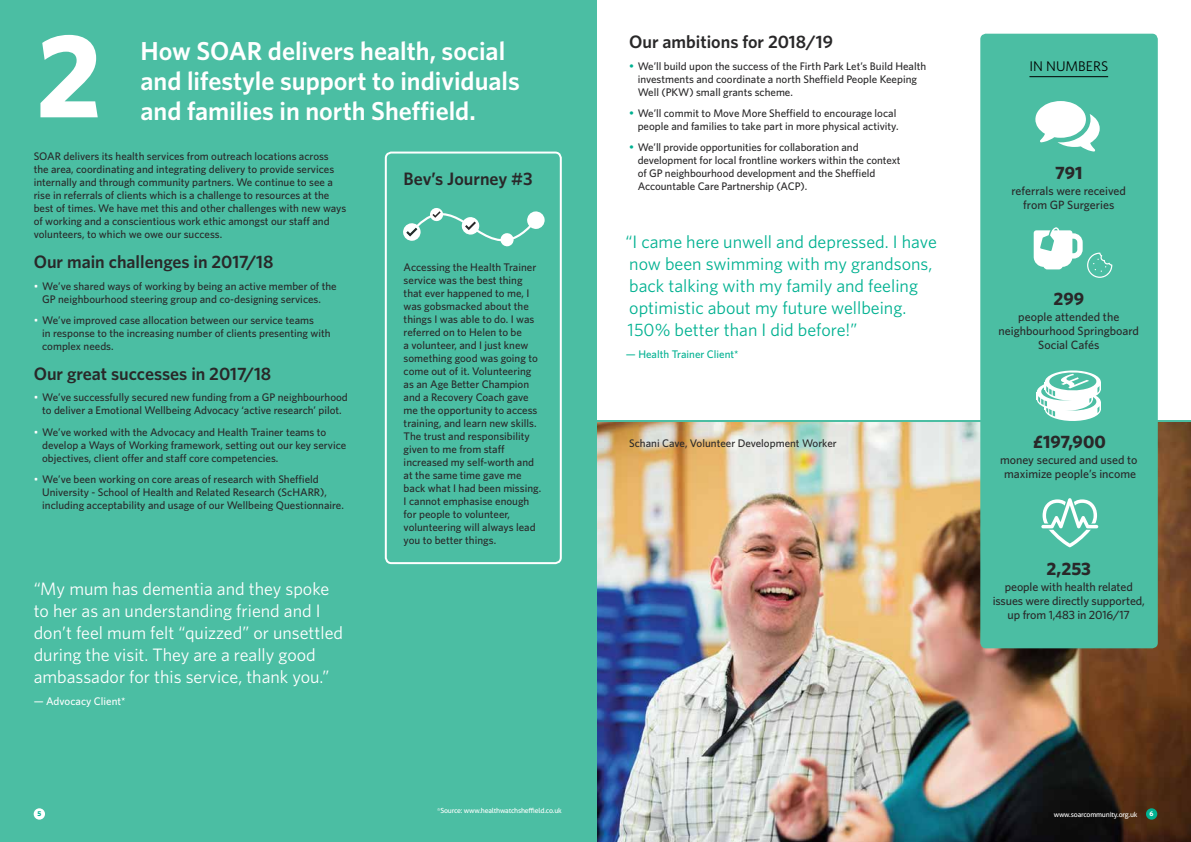
<style>
.page{position:relative;width:1191px;height:842px;background:#fff}
.page>*{position:absolute;margin:0;border:0;box-sizing:border-box;transform-origin:0 0}
.t1{font:700 120px "Whitney";color:#fff}
.t2{font:600 26px/30px "Whitney";color:#fff}
.t3{font:18px/22px "Whitney";color:#fff}
.t4{font:18px/22px "Whitney";color:#00b191}
.t5{font:600 18px "Whitney";color:#292829}
.t6{font:700 18px "Whitney";color:#292829}
.t7{font:14px "Whitney";color:#000}
.t8{font:500 12px/14px "Whitney";color:#292829;text-align:center}
.t9{font:500 11px/13px "Whitney";color:#292829}
.t10{font:500 11px "Whitney";color:#00b191}
.t11{font:500 11px "Whitney";color:#fff}
.t12{font:7px "Aller";letter-spacing:-.025em;color:#fff}
.t13{font:700 7px "Whitney";color:#00b191}
.t14{font:700 7px "Whitney";color:#fff}
.s1{font-weight:400;color:#fff}
.s2{font-family:"Aller";font-weight:700;color:#00b191}
</style>
<div class="page">
<img style="left:596px;top:422px;width:595px;height:420px">
<hr style="left:596px;top:420px;width:595px;height:2px;background:#4bbea3">
<div style="left:0;top:0;width:596px;height:842px;background:#4bbea3"></div>
<div style="left:34px;top:808px;width:11px;height:12px;background:#fff;border-radius:50%"></div>
<div style="left:1146px;top:808px;width:11px;height:12px;background:#00b191;border-radius:50%"></div>
<div style="left:385px;top:152px;width:177px;height:412px;border:2px solid #fff;border-radius:6px"></div>
<div style="left:980px;top:34px;width:177px;height:614px;background:#4bbea3;border-radius:6px"></div>
<hr style="left:1029px;top:76px;width:79px;height:1px;background:#000">
<svg style="left:1036px;top:370px;width:65px;height:51px"></svg>
<svg style="left:1041px;top:498px;width:58px;height:49px"></svg>
<svg style="left:1033px;top:227px;width:79px;height:51px"></svg>
<svg style="left:1035px;top:101px;width:64px;height:51px"></svg>
<svg style="left:403px;top:208px;width:142px;height:39px"></svg>
<h1 class="t1" style="left:36px;top:-5px;width:68px">2</h1>
<h2 class="t2" style="left:140px;top:36px;width:381px">How SOAR delivers health, social and lifestyle support to individuals</h2>
<h2 class="t2" style="left:140px;top:96px;width:337px">and families in north Sheffield.</h2>
<p class="t9" style="left:34px;top:150px;width:314px">SOAR delivers its health services from outreach locations across the area, coordinating and integrating delivery to provide services internally and through community partners. We continue to see a rise in referrals of clients which is a challenge to resources at the best of times. We have met this and other challenges with new ways of working and a conscientious work ethic amongst our staff and volunteers, to which we owe our success.</p>
<h3 class="t5" style="left:34px;top:250px;width:241px">Our main challenges in 2017/18</h3>
<p class="t9" style="left:42px;top:279px;width:296px;text-indent:-9px"><span class="s1">•</span> We’ve shared ways of working by being an active member of the<br>GP neighbourhood steering group and co-designing services.</p>
<p class="t9" style="left:42px;top:314px;width:290px;text-indent:-9px"><span class="s1">•</span> We’ve improved case allocation between our service teams<br>in response to the increasing number of clients presenting with complex needs.</p>
<h3 class="t5" style="left:34px;top:362px;width:239px">Our great successes in 2017/18</h3>
<p class="t9" style="left:34px;top:391px;width:316px;text-align:center"><span class="s1">•</span> We’ve successfully secured new funding from a GP neighbourhood to deliver a Emotional Wellbeing Advocacy ‘active research’ pilot.</p>
<p class="t9" style="left:42px;top:425px;width:305px;text-indent:-9px"><span class="s1">•</span> We’ve worked with the Advocacy and Health Trainer teams to develop a Ways of Working framework, setting out our key service objectives, client offer and staff core competencies.</p>
<p class="t9" style="left:42px;top:473px;width:303px;text-indent:-9px"><span class="s1">•</span> We’ve been working on core areas of research with Sheffield<br>University - School of Health and Related Research (ScHARR), including acceptability and usage of our Wellbeing Questionnaire.</p>
<h3 class="t5" style="left:404px;top:167px;width:131px">Bev’s Journey #3</h3>
<p class="t9" style="left:404px;top:261px;width:139px">Accessing the Health Trainer service was the best thing that ever happened to me, I was gobsmacked about the things I was able to do. I was referred on to Helen to be<br>a volunteer, and I just knew something good was going to come out of it. Volunteering as an Age Better Champion and a Recovery Coach gave me the opportunity to access training, and learn new skills.<br>The trust and responsibility given to me from staff increased my self-worth and at the same time gave me back what I had been missing.<br>I cannot emphasise enough for people to volunteer, volunteering will always lead you to better things.</p>
<h3 class="t3" style="left:34px;top:578px;width:311px">“My mum has dementia and they spoke to her as an understanding friend and I don’t feel mum felt “quizzed” or unsettled during the visit. They are a really good ambassador for this service, thank you.”</h3>
<p class="t11" style="left:34px;top:694px;width:93px">— Advocacy Client*</p>
<h3 class="t5" style="left:629px;top:30px;width:205px">Our ambitions for 2018/19</h3>
<p class="t9" style="left:637px;top:59px;width:290px;text-indent:-9px"><span class="s2">•</span> We’ll build upon the success of the Firth Park Let’s Build Health investments and coordinate a north Sheffield People Keeping<br>Well (PKW) small grants scheme.</p>
<p class="t9" style="left:629px;top:106px;width:271px;text-align:right"><span class="s2">•</span> We’ll commit to Move More Sheffield to encourage local people and families to take part in more physical activity.</p>
<p class="t9" style="left:637px;top:141px;width:264px;text-indent:-9px"><span class="s2">•</span> We’ll provide opportunities for collaboration and development for local frontline workers within the context of GP neighbourhood development and the Sheffield Accountable Care Partnership (ACP).</p>
<h3 class="t4" style="left:625px;top:231px;width:313px">“I came here unwell and depressed. I have now been swimming with my grandsons, back talking with my family and feeling optimistic about my future wellbeing.<br>150% better than I did before!”</h3>
<p class="t10" style="left:626px;top:347px;width:114px">— Health Trainer Client*</p>
<p class="t9" style="left:629px;top:436px;width:209px">Schani Cave, Volunteer Development Worker</p>
<p class="t7" style="left:1029px;top:56px;width:80px">IN NUMBERS</p>
<h3 class="t6" style="left:1055px;top:161px;width:29px">791</h3>
<p class="t8" style="left:1011px;top:183px;width:116px">referrals were received from GP Surgeries</p>
<h3 class="t6" style="left:1053px;top:287px;width:32px">299</h3>
<p class="t8" style="left:998px;top:310px;width:142px">people attended the neighbourhood Springboard<br>Social Cafés</p>
<h3 class="t6" style="left:1033px;top:430px;width:74px">£197,900</h3>
<p class="t8" style="left:1000px;top:453px;width:139px">money secured and used to maximize people’s income</p>
<h3 class="t6" style="left:1046px;top:556px;width:46px">2,253</h3>
<p class="t8" style="left:992px;top:579px;width:154px">people with health related issues were directly supported, up from 1,483 in 2016/17</p>
<p class="t12" style="left:437px;top:807px;width:126px">*Source: www.healthwatchsheffield.co.uk</p>
<p class="t12" style="left:1053px;top:810px;width:85px">www.soarcommunity.org.uk</p>
<p class="t13" style="left:37px;top:809px;width:5px">5</p>
<p class="t14" style="left:1149px;top:809px;width:6px">6</p>
</div>
